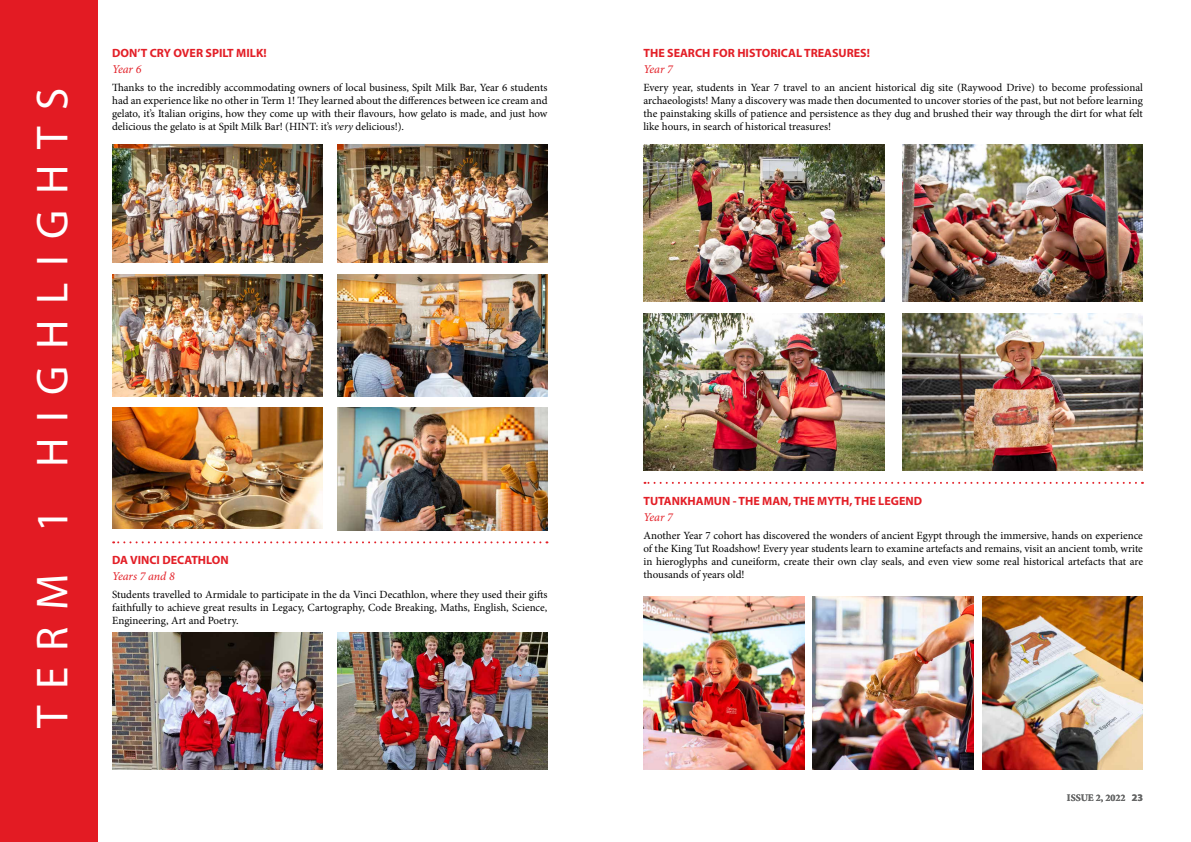
<style>
.page{position:relative;width:1191px;height:842px;background:#fff}
.page>*{position:absolute;margin:0;border:0;box-sizing:border-box;transform-origin:0 0}
.t1{font:45px "Myriad Pro";letter-spacing:.36em;color:#fff}
.t2{font:700 12px "Myriad Pro";color:#e31f27}
.t3{font:italic 12px "Minion Pro";letter-spacing:-.015em;color:#e31f27}
.t4{font:11px/13px "Minion Pro";letter-spacing:-.005em;color:#000;text-align:justify}
.t5{font:700 10px "Minion Pro";color:#666767}
.s1{font-style:italic}
.s2{font-family:"Myriad Pro"}
</style>
<div class="page">
<div style="left:0;top:0;width:97px;height:842px;background:#e31b23"></div>
<svg style="left:113px;top:541px;width:427px;height:2px"></svg>
<img style="left:112px;top:145px;width:210px;height:118px">
<img style="left:337px;top:145px;width:210px;height:118px">
<img style="left:112px;top:274px;width:210px;height:123px">
<img style="left:337px;top:274px;width:210px;height:123px">
<img style="left:112px;top:408px;width:210px;height:120px">
<img style="left:337px;top:408px;width:210px;height:122px">
<img style="left:112px;top:632px;width:210px;height:138px">
<img style="left:337px;top:632px;width:210px;height:138px">
<img style="left:902px;top:145px;width:241px;height:157px">
<img style="left:643px;top:145px;width:241px;height:157px">
<img style="left:902px;top:313px;width:241px;height:157px">
<img style="left:643px;top:313px;width:241px;height:157px">
<svg style="left:644px;top:482px;width:492px;height:2px"></svg>
<img style="left:643px;top:596px;width:161px;height:174px">
<img style="left:813px;top:596px;width:160px;height:174px">
<img style="left:982px;top:596px;width:161px;height:174px">
<h1 class="t1" style="left:25px;top:727px;width:641px;rotate:-90deg">TERM 1 HIGHLIGHTS</h1>
<p class="t2" style="left:112px;top:45px;width:156px">DON’T CRY OVER SPILT MILK!</p>
<p class="t3" style="left:112px;top:61px;width:31px">Year 6</p>
<p class="t4" style="left:112px;top:81px;width:437px">Thanks to the incredibly accommodating owners of local business, Spilt Milk Bar, Year 6 students had an experience like no other in Term 1! They learned about the differences between ice cream and gelato, it’s Italian origins, how they come up with their flavours, how gelato is made, and just how delicious the gelato is at Spilt Milk Bar! (HINT: it’s <span class="s1">very</span> delicious!).</p>
<p class="t2" style="left:112px;top:552px;width:118px">DA VINCI DECATHLON</p>
<p class="t3" style="left:112px;top:567px;width:64px">Years 7 and 8</p>
<p class="t4" style="left:112px;top:588px;width:437px">Students travelled to Armidale to participate in the da Vinci Decathlon, where they used their gifts faithfully to achieve great results in Legacy, Cartography, Code Breaking, Maths, English, Science, Engineering, Art and Poetry.</p>
<p class="t2" style="left:643px;top:45px;width:228px">THE SEARCH FOR HISTORICAL TREASURES!</p>
<p class="t3" style="left:643px;top:61px;width:31px">Year 7</p>
<p class="t4" style="left:643px;top:81px;width:501px">Every year, students in Year 7 travel to an ancient historical dig site (Raywood Drive) to become professional archaeologists! Many a discovery was made then documented to uncover stories of the past, but not before learning the painstaking skills of patience and persistence as they dug and brushed their way through the dirt for what felt like hours, in search of historical treasures!</p>
<p class="t2" style="left:643px;top:493px;width:280px">TUTANKHAMUN - THE MAN, THE MYTH, THE LEGEND</p>
<p class="t3" style="left:643px;top:508px;width:31px">Year 7</p>
<p class="t4" style="left:643px;top:528px;width:501px">Another Year 7 cohort has discovered the wonders of ancient Egypt through the immersive, hands on experience of the King Tut Roadshow! Every year students learn to examine artefacts and remains, visit an ancient tomb, write in hieroglyphs and cuneiform, create their own clay seals, and even view some real historical artefacts that are thousands of years old!</p>
<p class="t5" style="left:1067px;top:791px;width:78px">ISSUE 2, 2022 <span class="s2">23</span></p>
</div>
